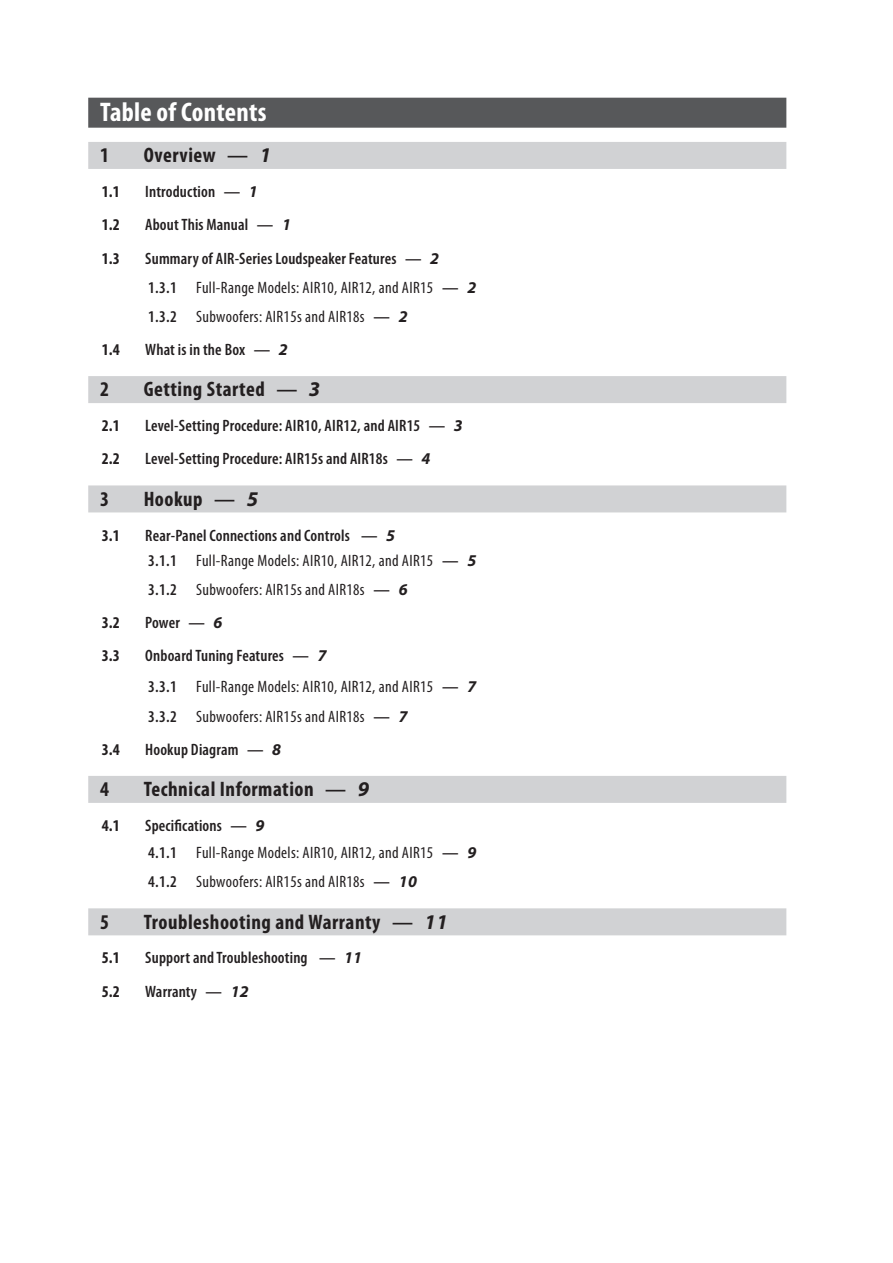
<style>
.page{position:relative;width:893px;height:1263px;background:#fff}
.page>*{position:absolute;margin:0;border:0;box-sizing:border-box;transform-origin:0 0}
.TOC_Title{font:700 condensed 27px "Myriad Pro";letter-spacing:.01em;color:#fff}
.TOC_-_Heading_1{font:700 condensed 21px "Myriad Pro";letter-spacing:.025em;color:#231f20}
.TOC_-_Heading_3{font:condensed 16.5px "Myriad Pro";letter-spacing:.02em;color:#231f20}
.TOC_-_Heading_2{font:600 condensed 16.5px "Myriad Pro";letter-spacing:.01em;color:#231f20}
.TOC_-_Heading_2-2{font:700 condensed 16.5px "Myriad Pro";color:#231f20}
.s1{font-weight:600;font-stretch:normal}
.s2{font-style:italic;font-stretch:normal}
.s3{font-stretch:normal}
.s4{font-weight:700;font-style:italic;font-stretch:normal}
.s5{font-weight:600}
</style>
<div class="page">
<div style="left:88px;top:98px;width:698px;height:30px;background:#57585a"></div>
<div style="left:88px;top:142px;width:698px;height:27px;background:#d1d2d4"></div>
<div style="left:88px;top:376px;width:698px;height:27px;background:#d1d2d4"></div>
<div style="left:88px;top:485px;width:698px;height:27px;background:#d1d2d4"></div>
<div style="left:88px;top:776px;width:698px;height:27px;background:#d1d2d4"></div>
<div style="left:88px;top:908px;width:698px;height:27px;background:#d1d2d4"></div>
<p class="TOC_Title" style="left:100px;top:97px;width:168px">Table of Contents</p>
<p class="TOC_-_Heading_1" style="left:100px;top:144px;width:10px">1</p>
<p class="TOC_-_Heading_1" style="left:144px;top:144px;width:129px">Overview <span class="s1">—</span> <span class="s2">1</span></p>
<p class="TOC_-_Heading_2-2" style="left:102px;top:182px;width:20px">1.1</p>
<p class="TOC_-_Heading_2" style="left:145px;top:182px;width:114px">Introduction <span class="s3">—</span> <span class="s4">1</span></p>
<p class="TOC_-_Heading_2-2" style="left:102px;top:216px;width:20px">1.2</p>
<p class="TOC_-_Heading_2" style="left:145px;top:216px;width:147px">About This Manual <span class="s3">—</span> <span class="s4">1</span></p>
<p class="TOC_-_Heading_2-2" style="left:102px;top:249px;width:20px">1.3</p>
<p class="TOC_-_Heading_2" style="left:145px;top:249px;width:295px">Summary of AIR-Series Loudspeaker Features <span class="s3">—</span> <span class="s4">2</span></p>
<p class="TOC_-_Heading_3" style="left:148px;top:278px;width:330px"><span class="s5">1.3.1</span> Full-Range Models: AIR10, AIR12, and AIR15 <span class="s1">—</span> <span class="s4">2</span></p>
<p class="TOC_-_Heading_3" style="left:148px;top:307px;width:261px"><span class="s5">1.3.2</span> Subwoofers: AIR15s and AIR18s <span class="s1">—</span> <span class="s4">2</span></p>
<p class="TOC_-_Heading_2-2" style="left:102px;top:340px;width:20px">1.4</p>
<p class="TOC_-_Heading_2" style="left:145px;top:341px;width:144px">What is in the Box <span class="s3">—</span> <span class="s4">2</span></p>
<p class="TOC_-_Heading_1" style="left:100px;top:378px;width:10px">2</p>
<p class="TOC_-_Heading_1" style="left:144px;top:378px;width:178px">Getting Started <span class="s1">—</span> <span class="s2">3</span></p>
<p class="TOC_-_Heading_2-2" style="left:102px;top:417px;width:20px">2.1</p>
<p class="TOC_-_Heading_2" style="left:145px;top:417px;width:319px">Level-Setting Procedure: AIR10, AIR12, and AIR15 <span class="s3">—</span> <span class="s4">3</span></p>
<p class="TOC_-_Heading_2-2" style="left:102px;top:450px;width:20px">2.2</p>
<p class="TOC_-_Heading_2" style="left:145px;top:450px;width:287px">Level-Setting Procedure: AIR15s and AIR18s <span class="s3">—</span> <span class="s4">4</span></p>
<p class="TOC_-_Heading_1" style="left:100px;top:487px;width:10px">3</p>
<p class="TOC_-_Heading_1" style="left:144px;top:487px;width:116px">Hookup <span class="s1">—</span> <span class="s2">5</span></p>
<p class="TOC_-_Heading_2-2" style="left:102px;top:526px;width:20px">3.1</p>
<p class="TOC_-_Heading_2" style="left:145px;top:526px;width:251px">Rear-Panel Connections and Controls <span class="s3">—</span> <span class="s4">5</span></p>
<p class="TOC_-_Heading_3" style="left:148px;top:551px;width:330px"><span class="s5">3.1.1</span> Full-Range Models: AIR10, AIR12, and AIR15 <span class="s1">—</span> <span class="s4">5</span></p>
<p class="TOC_-_Heading_3" style="left:148px;top:580px;width:261px"><span class="s5">3.1.2</span> Subwoofers: AIR15s and AIR18s <span class="s1">—</span> <span class="s4">6</span></p>
<p class="TOC_-_Heading_2-2" style="left:102px;top:613px;width:20px">3.2</p>
<p class="TOC_-_Heading_2" style="left:145px;top:614px;width:79px">Power <span class="s3">—</span> <span class="s4">6</span></p>
<p class="TOC_-_Heading_2-2" style="left:102px;top:647px;width:20px">3.3</p>
<p class="TOC_-_Heading_2" style="left:145px;top:647px;width:183px">Onboard Tuning Features <span class="s3">—</span> <span class="s4">7</span></p>
<p class="TOC_-_Heading_3" style="left:148px;top:678px;width:330px"><span class="s5">3.3.1</span> Full-Range Models: AIR10, AIR12, and AIR15 <span class="s1">—</span> <span class="s4">7</span></p>
<p class="TOC_-_Heading_3" style="left:148px;top:707px;width:261px"><span class="s5">3.3.2</span> Subwoofers: AIR15s and AIR18s <span class="s1">—</span> <span class="s4">7</span></p>
<p class="TOC_-_Heading_2-2" style="left:102px;top:740px;width:20px">3.4</p>
<p class="TOC_-_Heading_2" style="left:145px;top:740px;width:137px">Hookup Diagram <span class="s3">—</span> <span class="s4">8</span></p>
<p class="TOC_-_Heading_1" style="left:100px;top:777px;width:10px">4</p>
<p class="TOC_-_Heading_1" style="left:144px;top:777px;width:227px">Technical Information <span class="s1">—</span> <span class="s2">9</span></p>
<p class="TOC_-_Heading_2-2" style="left:102px;top:816px;width:20px">4.1</p>
<p class="TOC_-_Heading_2" style="left:145px;top:816px;width:121px">Specifications <span class="s3">—</span> <span class="s4">9</span></p>
<p class="TOC_-_Heading_3" style="left:148px;top:844px;width:330px"><span class="s5">4.1.1</span> Full-Range Models: AIR10, AIR12, and AIR15 <span class="s1">—</span> <span class="s4">9</span></p>
<p class="TOC_-_Heading_3" style="left:148px;top:873px;width:270px"><span class="s5">4.1.2</span> Subwoofers: AIR15s and AIR18s <span class="s1">—</span> <span class="s4">10</span></p>
<p class="TOC_-_Heading_1" style="left:100px;top:910px;width:10px">5</p>
<p class="TOC_-_Heading_1" style="left:144px;top:910px;width:306px">Troubleshooting and Warranty <span class="s1">—</span> <span class="s2">11</span></p>
<p class="TOC_-_Heading_2-2" style="left:102px;top:949px;width:20px">5.1</p>
<p class="TOC_-_Heading_2" style="left:145px;top:949px;width:218px">Support and Troubleshooting <span class="s3">—</span> <span class="s4">11</span></p>
<p class="TOC_-_Heading_2-2" style="left:102px;top:982px;width:20px">5.2</p>
<p class="TOC_-_Heading_2" style="left:145px;top:982px;width:105px">Warranty <span class="s3">—</span> <span class="s4">12</span></p>
</div>
